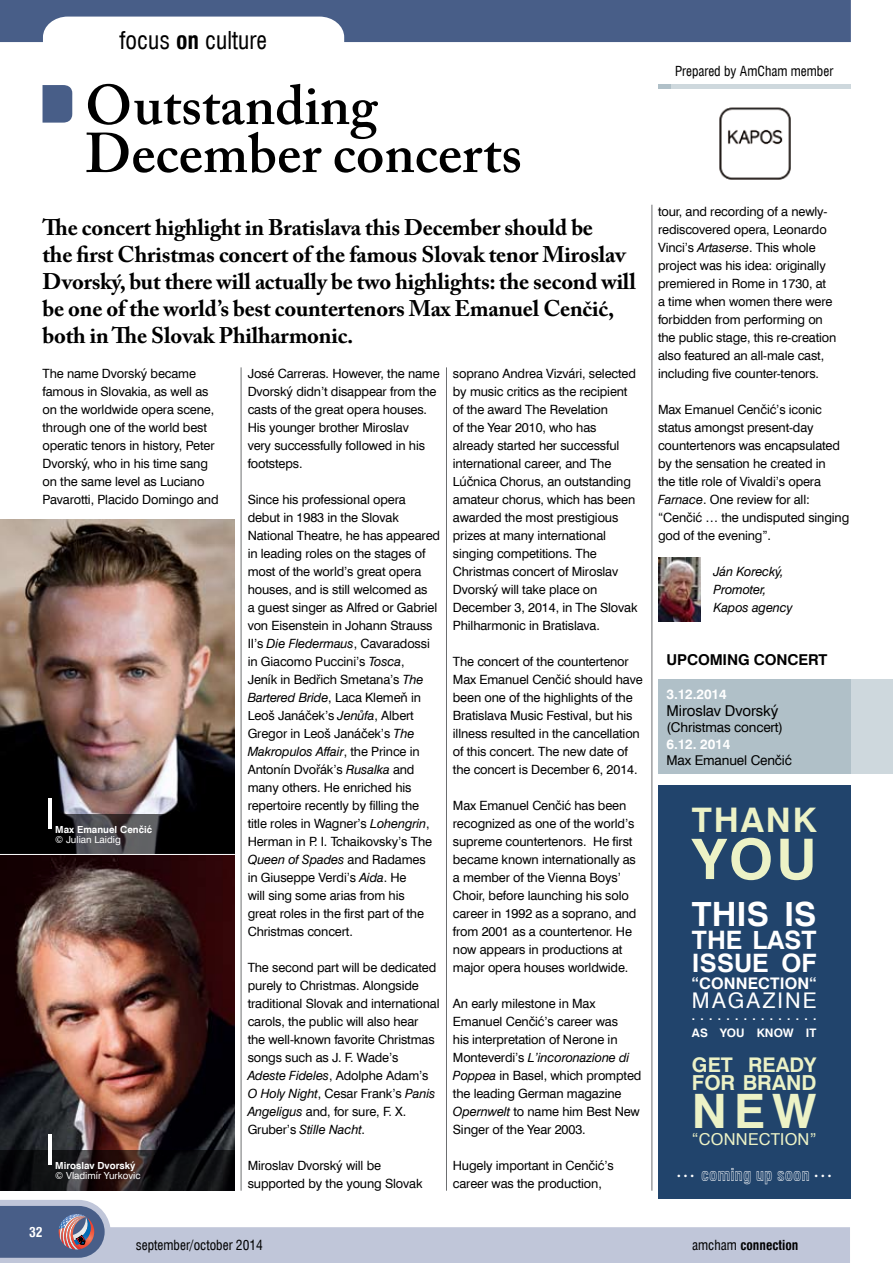
<style>
.page{position:relative;width:893px;height:1263px;background:#fff}
.page>*{position:absolute;margin:0;border:0;box-sizing:border-box;transform-origin:0 0}
.t1{font:700 55.95px "Swiss 721 AT";color:#ecf2c6}
.t2{font:600 55.5px/48px "Adobe Caslon Pro";color:#000}
.t3{font:700 47.55px "Swiss 721 AT";color:#ecf2c6}
.t4{font:700 33.9px "Swiss 721 AT";color:#ecf2c6}
.t5{font:700 33.3px "Swiss 721 AT";color:#fff}
.t6{font:700 25.35px/23px "Swiss 721 AT";color:#fff}
.t7{font:condensed 24px "Swiss 721 AT";color:#000}
.t8{font:700 22.5px/27px "Adobe Caslon Pro";letter-spacing:-.01em;color:#000}
.t9{font:21.6px "Swiss 721 AT";color:#fff}
.t10{font:700 20.7px "Swiss 721 AT";color:#ecf2c6}
.t11{font:700 20.25px "Swiss 721 AT";color:#ecf2c6}
.t12{font:17.4px "Swiss 721 BT Bold Condensed Outline";color:#fff}
.t13{font:16.5px "Swiss 721 AT";color:#ecf2c6}
.t14{font:700 16.05px "Swiss 721 AT";letter-spacing:.005em;color:#fff}
.t15{font:700 15px "Swiss 721 AT";letter-spacing:-.01em;color:#000}
.t16{font:15px "Swiss 721 AT";letter-spacing:-.01em;color:#000}
.t17{font:condensed 13.5px "Swiss 721 AT";color:#000}
.t18{font:13.5px "Swiss 721 AT";letter-spacing:-.01em;color:#000}
.t19{font:700 13.5px "Swiss 721 AT";letter-spacing:-.01em;color:#fff}
.t20{font:700 condensed 13.5px "Swiss 721 AT";color:#000}
.t21{font:700 condensed 13.5px "Swiss 721 AT";color:#fff}
.t22{font:12.75px/18px "Swiss 721 AT";letter-spacing:-.01em;color:#000}
.t23{font:italic 12.75px/18px "Swiss 721 AT";letter-spacing:-.01em;color:#000}
.t24{font:700 11.7px/17.4px "Swiss 721 AT";color:#fff}
.t25{font:700 9.75px "Swiss 721 AT";color:#fff}
.t26{font:9.75px "Swiss 721 AT";color:#fff}
.s1{font-weight:700}
.s2{font-style:italic}
.s3{font-weight:400}
</style>
<div class="page">
<svg style="left:0;top:1200px;width:850px;height:63px;fill:#c0c6d9"></svg>
<svg style="left:0;top:1206px;width:105px;height:52px;background:#606a8d"></svg>
<svg style="left:0;top:0;width:851px;height:42px"></svg>
<svg style="left:658px;top:679px;width:235px;height:94px;background:#b5c4cb"></svg>
<hr style="left:241px;top:367px;width:1px;height:824px;background:#6d6f71">
<hr style="left:446px;top:367px;width:1px;height:824px;background:#6d6f71">
<hr style="left:652px;top:205px;width:1px;height:986px;background:#6d6f71">
<hr style="left:658px;top:84px;width:192px;height:4px;background:#ced8dd">
<hr style="left:658px;top:84px;width:13px;height:4px;background:#b0c0c8">
<svg style="left:43px;top:85px;width:30px;height:38px"></svg>
<img style="left:719px;top:107px;width:72px;height:73px">
<img style="left:0;top:520px;width:235px;height:630px">
<svg style="left:0;top:814px;width:235px;height:40px;background:#1e1e1f"></svg>
<svg style="left:0;top:1150px;width:235px;height:41px;background:#181415"></svg>
<hr style="left:49px;top:798px;width:3px;height:31px;background:#fff">
<hr style="left:49px;top:1134px;width:3px;height:31px;background:#fff">
<hr style="left:0;top:854px;width:235px;height:1px;background:#fff">
<img style="left:658px;top:557px;width:43px;height:64px">
<div style="left:658px;top:786px;width:192px;height:413px;background:#21446c"></div>
<h3 class="t7" style="left:119px;top:25px;width:149px">focus <span class="s1">on</span> culture</h3>
<h2 class="t2" style="left:85px;top:81px;width:438px">Outstanding<br>December concerts</h2>
<p class="t8" style="left:43px;top:214px;width:595px">The concert highlight in Bratislava this December should be<br>the first Christmas concert of the famous Slovak tenor Miroslav Dvorský, but there will actually be two highlights: the second will be one of the world’s best countertenors Max Emanuel Cenčić, both in The Slovak Philharmonic.</p>
<p class="t22" style="left:43px;top:364px;width:178px">The name Dvorský became famous in Slovakia, as well as on the worldwide opera scene, through one of the world best operatic tenors in history, Peter<br>Dvorský, who in his time sang on the same level as Luciano<br>Pavarotti, Placido Domingo and</p>
<p class="t22" style="left:248px;top:364px;width:194px">José Carreras. However, the name<br>Dvorský didn’t disappear from the casts of the great opera houses.<br>His younger brother Miroslav<br>very successfully followed in his footsteps.</p>
<p class="t22" style="left:248px;top:490px;width:194px">Since his professional opera debut in 1983 in the Slovak<br>National Theatre, he has appeared in leading roles on the stages of most of the world’s great opera houses, and is still welcomed as<br>a guest singer as Alfred or Gabriel von Eisenstein in Johann Strauss<br>II’s <span class="s2">Die Fledermaus</span>, Cavaradossi in Giacomo Puccini’s <span class="s2">Tosca</span>,<br>Jeník in Bedřich Smetana’s <span class="s2">The<br>Bartered Bride</span>, Laca Klemeň in<br>Leoš Janáček’s <span class="s2">Jenůfa</span>, Albert<br>Gregor in Leoš Janáček’s <span class="s2">The<br>Makropulos Affair</span>, the Prince in<br>Antonín Dvořák’s <span class="s2">Rusalka</span> and many others. He enriched his repertoire recently by filling the title roles in Wagner’s <span class="s2">Lohengrin</span>,<br>Herman in P. I. Tchaikovsky’s The<br><span class="s2">Queen of Spades</span> and Radames<br>in Giuseppe Verdi’s <span class="s2">Aida</span>. He<br>will sing some arias from his<br>great roles in the first part of the<br>Christmas concert.</p>
<p class="t22" style="left:248px;top:958px;width:193px">The second part will be dedicated purely to Christmas. Alongside traditional Slovak and international carols, the public will also hear<br>the well-known favorite Christmas songs such as J. F. Wade’s<br><span class="s2">Adeste Fideles</span>, Adolphe Adam’s<br><span class="s2">O Holy Night</span>, Cesar Frank’s <span class="s2">Panis<br>Angeligus</span> and, for sure, F. X.<br>Gruber’s <span class="s2">Stille Nacht</span>.</p>
<p class="t22" style="left:248px;top:1157px;width:176px">Miroslav Dvorský will be supported by the young Slovak</p>
<p class="t25" style="left:55px;top:823px;width:98px">MAX EMANUEL CENČIĆ</p>
<p class="t26" style="left:55px;top:834px;width:67px">© Julian Laidig</p>
<p class="t25" style="left:55px;top:1159px;width:82px">MIROSLAV DVORSKÝ</p>
<p class="t26" style="left:55px;top:1170px;width:87px">© Vladimír Yurkovic</p>
<p class="t22" style="left:453px;top:365px;width:186px">soprano Andrea Vizvári, selected by music critics as the recipient of the award The Revelation<br>of the Year 2010, who has already started her successful international career, and The<br>Lúčnica Chorus, an outstanding amateur chorus, which has been awarded the most prestigious prizes at many international singing competitions. The<br>Christmas concert of Miroslav<br>Dvorský will take place on<br>December 3, 2014, in The Slovak<br>Philharmonic in Bratislava.</p>
<p class="t22" style="left:453px;top:653px;width:191px">The concert of the countertenor<br>Max Emanuel Cenčić should have been one of the highlights of the<br>Bratislava Music Festival, but his illness resulted in the cancellation of this concert. The new date of the concert is December 6, 2014.</p>
<p class="t22" style="left:453px;top:797px;width:185px">Max Emanuel Cenčić has been recognized as one of the world’s supreme countertenors. He first became known internationally as a member of the Vienna Boys’<br>Choir, before launching his solo career in 1992 as a soprano, and from 2001 as a countertenor. He now appears in productions at major opera houses worldwide.</p>
<p class="t22" style="left:453px;top:995px;width:190px">An early milestone in Max<br>Emanuel Cenčić’s career was<br>his interpretation of Nerone in<br>Monteverdi’s <span class="s2">L’incoronazione di<br>Poppea</span> in Basel, which prompted the leading German magazine<br><span class="s2">Opernwelt</span> to name him Best New<br>Singer of the Year 2003.</p>
<p class="t22" style="left:453px;top:1157px;width:162px">Hugely important in Cenčić’s career was the production,</p>
<p class="t21" style="left:29px;top:1224px;width:15px">32</p>
<p class="t17" style="left:675px;top:63px;width:160px">Prepared by AmCham member</p>
<p class="t22" style="left:658px;top:203px;width:180px">tour, and recording of a newly&shy;rediscovered opera, Leonardo<br>Vinci’s <span class="s2">Artaserse</span>. This whole project was his idea: originally premiered in Rome in 1730, at<br>a time when women there were forbidden from performing on the public stage, this re-creation also featured an all-male cast, including five counter-tenors.</p>
<p class="t22" style="left:658px;top:401px;width:193px">Max Emanuel Cenčić’s iconic status amongst present-day countertenors was encapsulated by the sensation he created in<br>the title role of Vivaldi’s opera<br><span class="s2">Farnace</span>. One review for all: “Cenčić … the undisputed singing god of the evening”.</p>
<p class="t23" style="left:713px;top:563px;width:81px">Ján Korecký,<br>Promoter,<br>Kapos agency</p>
<p class="t15" style="left:666px;top:650px;width:162px">UPCOMING CONCERT</p>
<p class="t19" style="left:666px;top:686px;width:62px">3.12.2014</p>
<p class="t16" style="left:666px;top:701px;width:113px">Miroslav Dvorský</p>
<p class="t18" style="left:666px;top:719px;width:118px">(Christmas concert)</p>
<p class="t19" style="left:666px;top:735px;width:65px">6.12. 2014</p>
<p class="t18" style="left:666px;top:752px;width:127px">Max Emanuel Cenčić</p>
<h3 class="t4" style="left:692px;top:799px;width:126px">THANK</h3>
<h1 class="t1" style="left:692px;top:825px;width:79px">YOU</h1>
<h3 class="t5" style="left:692px;top:894px;width:126px">THIS IS</h3>
<h3 class="t6" style="left:692px;top:928px;width:126px">THE LAST<br>ISSUE OF</h3>
<p class="t14" style="left:692px;top:973px;width:126px">“CONNECTION“</p>
<h3 class="t9" style="left:692px;top:987px;width:18px">maga</h3>
<h3 class="t9" style="left:762px;top:987px;width:29px">zine</h3>
<p class="t24" style="left:692px;top:1006px;width:126px">...............<br>AS</p>
<p class="t24" style="left:720px;top:1024px;width:98px">YOU KNOW IT</p>
<h3 class="t11" style="left:692px;top:1052px;width:126px">GET READY</h3>
<h3 class="t10" style="left:692px;top:1070px;width:124px">FOR BRAND</h3>
<h3 class="t3" style="left:692px;top:1081px;width:126px">NEW</h3>
<p class="t13" style="left:692px;top:1129px;width:31px">“Connection</p>
<p class="t13" style="left:810px;top:1129px;width:8px">”</p>
<h3 class="t12" style="left:677px;top:1164px;width:156px"><sup>.</sup> <sup>.</sup> <sup>.</sup> coming up soon <sup>.</sup> <sup>.</sup> <sup>.</sup></h3>
<p class="t17" style="left:136px;top:1237px;width:128px">september/october 2014</p>
<p class="t20" style="left:692px;top:1237px;width:108px"><span class="s3">amcham</span> connection</p>
</div>
